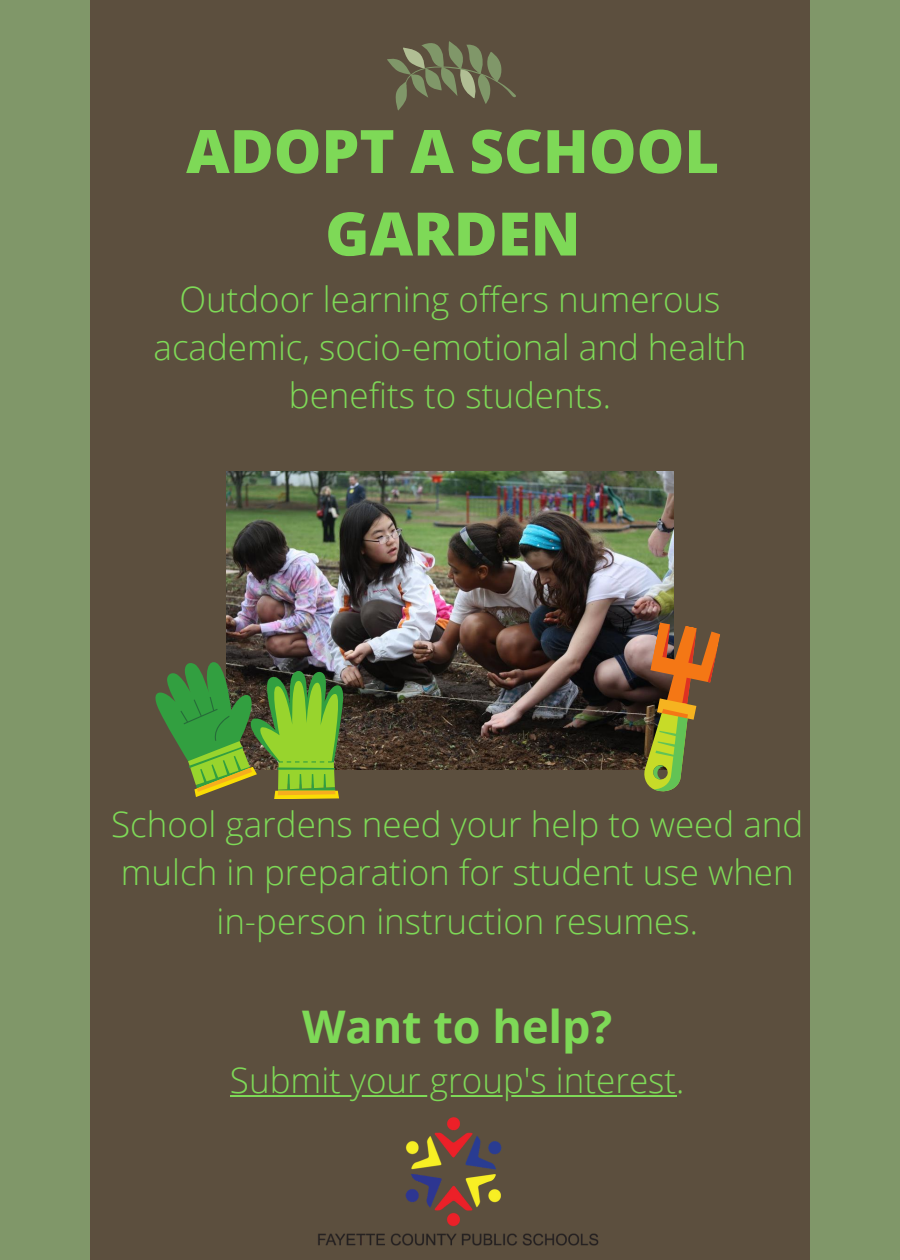
<style>
.page{position:relative;width:900px;height:1260px;background:#809769}
.page>*{position:absolute;margin:0;border:0;box-sizing:border-box;transform-origin:0 0}
.t1{font:800 60px/82.5px "Open Sans";color:#7ed957;text-align:center}
.t2{font:700 45px "Open Sans";color:#7ed957}
.t3{font:300 35px/48.8px "Open Sans";color:#7ed957;text-align:center}
</style>
<div class="page">
<div style="left:90px;top:0;width:720px;height:1260px;background:#5c4f3e"></div>
<svg style="left:387px;top:41px;width:129px;height:70px"></svg>
<img style="left:227px;top:471px;width:446px;height:299px">
<svg style="left:155px;top:658px;width:188px;height:141px"></svg>
<hr style="left:230px;top:1095px;width:446px;height:2px;background:#7ed957">
<svg style="left:641px;top:620px;width:79px;height:172px"></svg>
<img style="left:318px;top:1117px;width:281px;height:129px">
<h1 class="t1" style="left:186px;top:108px;width:535px">ADOPT A SCHOOL<br>GARDEN</h1>
<p class="t3" style="left:154px;top:275px;width:594px">Outdoor learning offers numerous academic, socio-emotional and health benefits to students.</p>
<p class="t3" style="left:111px;top:799px;width:694px">School gardens need your help to weed and mulch in preparation for student use when in-person instruction resumes.</p>
<p class="t2" style="left:302px;top:995px;width:312px">Want to help?</p>
<p class="t3" style="left:230px;top:1055px;width:456px">Submit your group's interest.</p>
</div>
